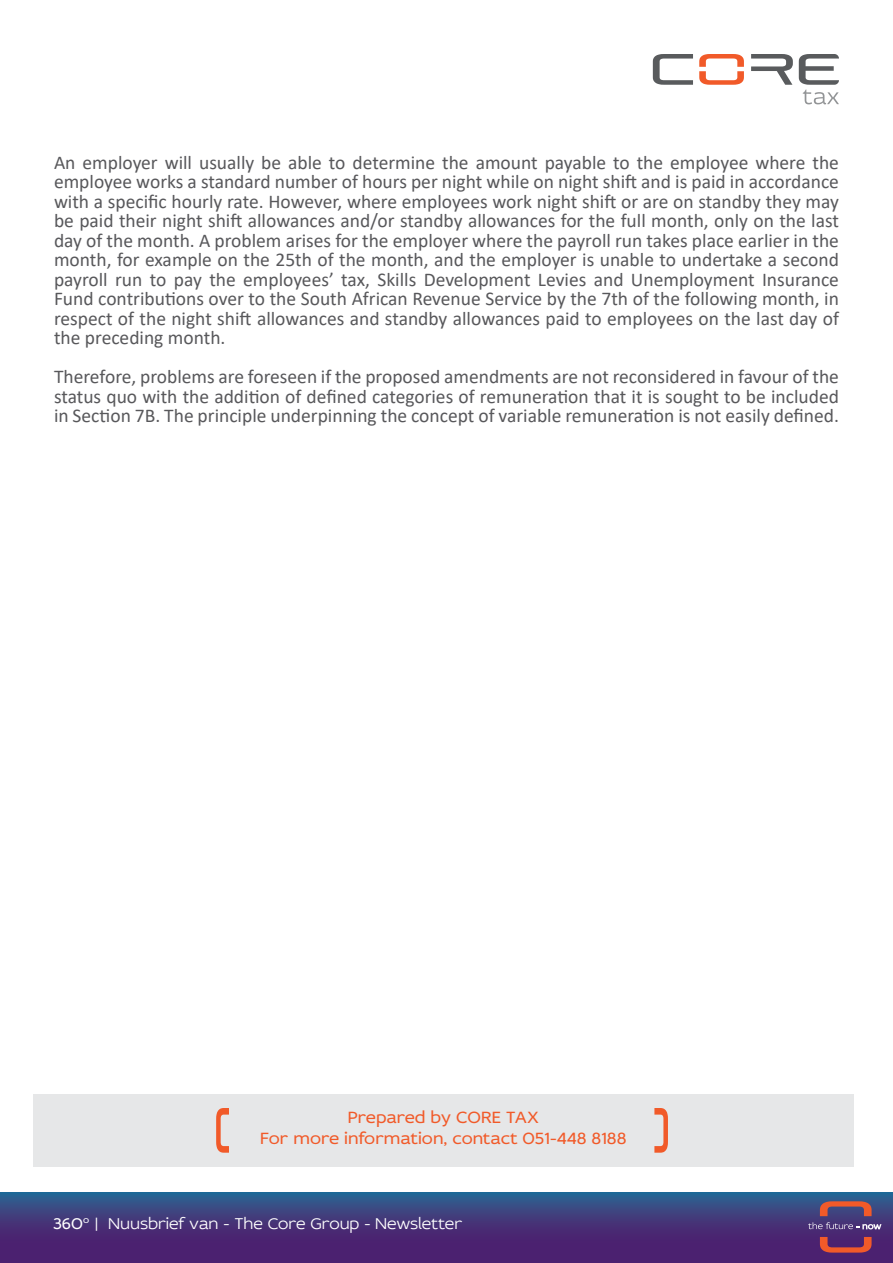
<style>
.page{position:relative;width:893px;height:1263px;background:#fff}
.page>*{position:absolute;margin:0;border:0;box-sizing:border-box;transform-origin:0 0}
.t1{font:19.5px/19.5px "Calibri";color:#58585b;text-align:justify}
.t2{font:17.25px/20.9px "Idealist Sans";color:#f15a29;text-align:center}
.t3{font:300 16.5px "Idealist Sans";color:#fff}
.s1{font-weight:400}
</style>
<div class="page">
<svg style="left:0;top:1193px;width:893px;height:70px;background:#423579"></svg>
<svg style="left:808px;top:1222px;width:73px;height:7px"></svg>
<svg style="left:820px;top:1201px;width:52px;height:15px"></svg>
<svg style="left:820px;top:1237px;width:52px;height:15px"></svg>
<svg style="left:653px;top:54px;width:40px;height:31px"></svg>
<svg style="left:699px;top:54px;width:45px;height:31px"></svg>
<svg style="left:751px;top:54px;width:42px;height:31px"></svg>
<svg style="left:799px;top:54px;width:40px;height:50px"></svg>
<div style="left:33px;top:1094px;width:821px;height:73px;background:#e6e7e8"></div>
<svg style="left:216px;top:1108px;width:13px;height:45px"></svg>
<svg style="left:654px;top:1108px;width:14px;height:45px"></svg>
<p class="t1" style="left:54px;top:152px;width:786px">An employer will usually be able to determine the amount payable to the employee where the employee works a standard number of hours per night while on night shift and is paid in accordance with a specific hourly rate. However, where employees work night shift or are on standby they may be paid their night shift allowances and/or standby allowances for the full month, only on the last day of the month. A problem arises for the employer where the payroll run takes place earlier in the month, for example on the 25th of the month, and the employer is unable to undertake a second payroll run to pay the employees’ tax, Skills Development Levies and Unemployment Insurance Fund contributions over to the South African Revenue Service by the 7th of the following month, in respect of the night shift allowances and standby allowances paid to employees on the last day of the preceding month.</p>
<p class="t1" style="left:54px;top:366px;width:786px">Therefore, problems are foreseen if the proposed amendments are not reconsidered in favour of the status quo with the addition of defined categories of remuneration that it is sought to be included in Section 7B. The principle underpinning the concept of variable remuneration is not easily defined.</p>
<p class="t2" style="left:260px;top:1106px;width:368px">Prepared by CORE TAX<br>For more information, contact 051-448 8188</p>
<p class="t3" style="left:53px;top:1212px;width:411px"><span class="s1">360</span><sup>o</sup> | Nuusbrief van - The Core Group - Newsletter</p>
</div>
